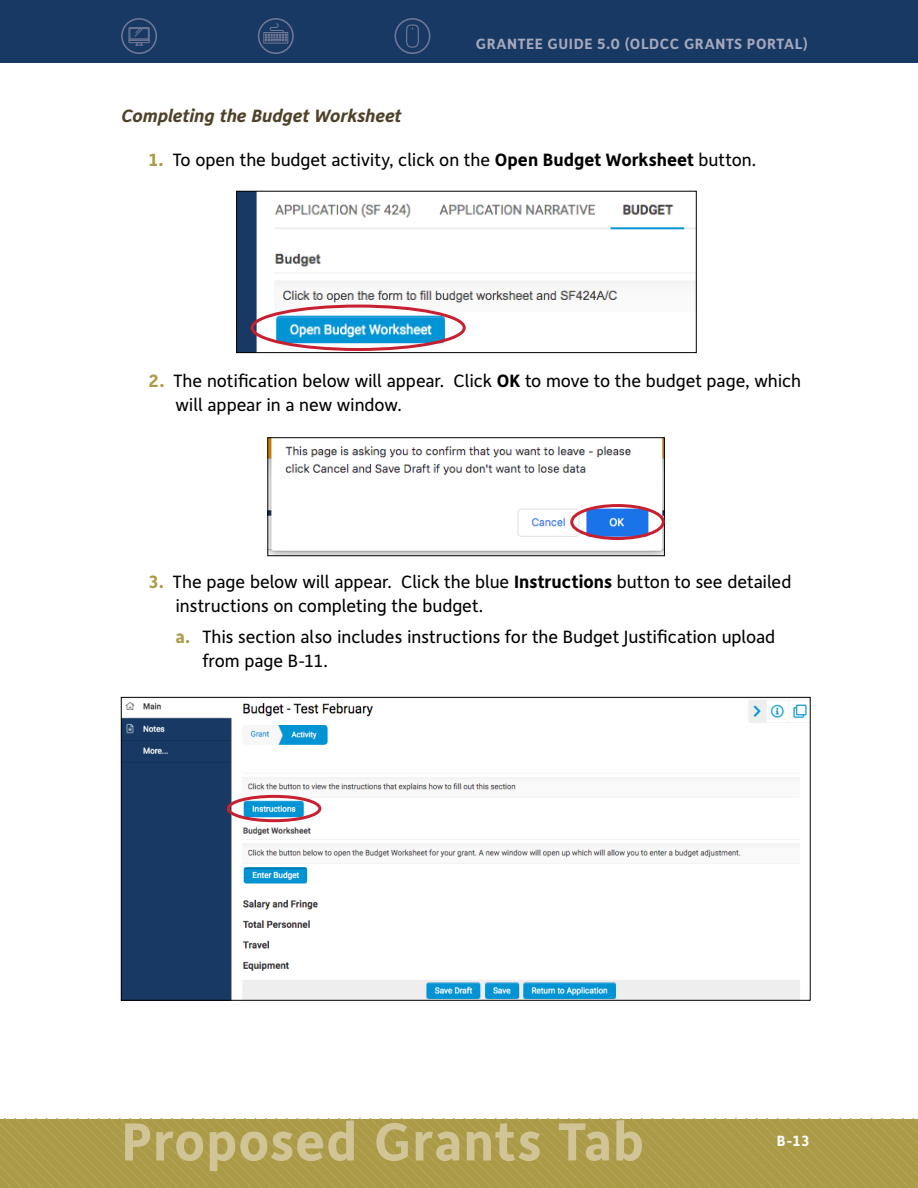
<style>
.page{position:relative;width:918px;height:1188px;background:#fff}
.page>*{position:absolute;margin:0;border:0;box-sizing:border-box;transform-origin:0 0}
.t1{font:700 54px "Depot";letter-spacing:.02em;color:#d1c598}
.t2{font:18px/24px "Depot";color:#000}
.t3{font:italic 700 18px "Depot";letter-spacing:-.005em;color:#4d4129}
.t4{font:700 15px "Depot";letter-spacing:.04em;color:#a7a8bc}
.t5{font:700 15px "Depot";color:#fff}
.s1{font-weight:700;color:#ab9a46}
.s2{font-weight:700}
</style>
<div class="page">
<svg style="left:0;top:1119px;width:918px;height:69px"></svg>
<div style="left:0;top:0;width:918px;height:63px;background:#173963"></div>
<div style="left:121px;top:18px;width:36px;height:36px;border:2px solid #727795;border-radius:50%"></div>
<svg style="left:128px;top:27px;width:22px;height:19px"></svg>
<div style="left:258px;top:18px;width:36px;height:36px;border:2px solid #727795;border-radius:50%"></div>
<div style="left:263px;top:32px;width:25px;height:12px;border:1px solid #727795"></div>
<svg style="left:265px;top:23px;width:22px;height:19px"></svg>
<div style="left:395px;top:18px;width:35px;height:36px;border:2px solid #727795;border-radius:50%"></div>
<svg style="left:406px;top:24px;width:13px;height:24px"></svg>
<img style="left:238px;top:193px;width:457px;height:158px">
<div style="left:236px;top:191px;width:461px;height:162px;border:1px solid #000"></div>
<img style="left:269px;top:439px;width:394px;height:115px">
<div style="left:267px;top:437px;width:398px;height:119px;border:1px solid #000"></div>
<img style="left:123px;top:700px;width:686px;height:299px">
<div style="left:251px;top:305px;width:215px;height:46px;border:3px solid #c72030;border-radius:50%"></div>
<div style="left:570px;top:504px;width:95px;height:36px;border:3px solid #c72030;border-radius:50%"></div>
<div style="left:227px;top:795px;width:94px;height:27px;border:3px solid #c72030;border-radius:50%"></div>
<p class="t4" style="left:476px;top:34px;width:334px">GRANTEE GUIDE 5.0 (OLDCC GRANTS PORTAL)</p>
<p class="t3" style="left:122px;top:104px;width:282px">Completing the Budget Worksheet</p>
<p class="t2" style="left:148px;top:147px;width:607px"><span class="s1">1.</span> To open the budget activity, click on the <span class="s2">Open Budget Worksheet</span> button.</p>
<p class="t2" style="left:176px;top:369px;width:627px;text-indent:-27px"><span class="s1">2.</span> The notification below will appear. Click <span class="s2">OK</span> to move to the budget page, which will appear in a new window.</p>
<p class="t2" style="left:176px;top:570px;width:617px;text-indent:-27px"><span class="s1">3.</span> The page below will appear. Click the blue <span class="s2">Instructions</span> button to see detailed instructions on completing the budget.</p>
<p class="t2" style="left:203px;top:624px;width:574px;text-indent:-27px"><span class="s1">a.</span> This section also includes instructions for the Budget Justification upload from page B-11.</p>
<h1 class="t1" style="left:122px;top:1107px;width:524px">Proposed Grants Tab</h1>
<p class="t5" style="left:777px;top:1131px;width:35px">B-13</p>
</div>
